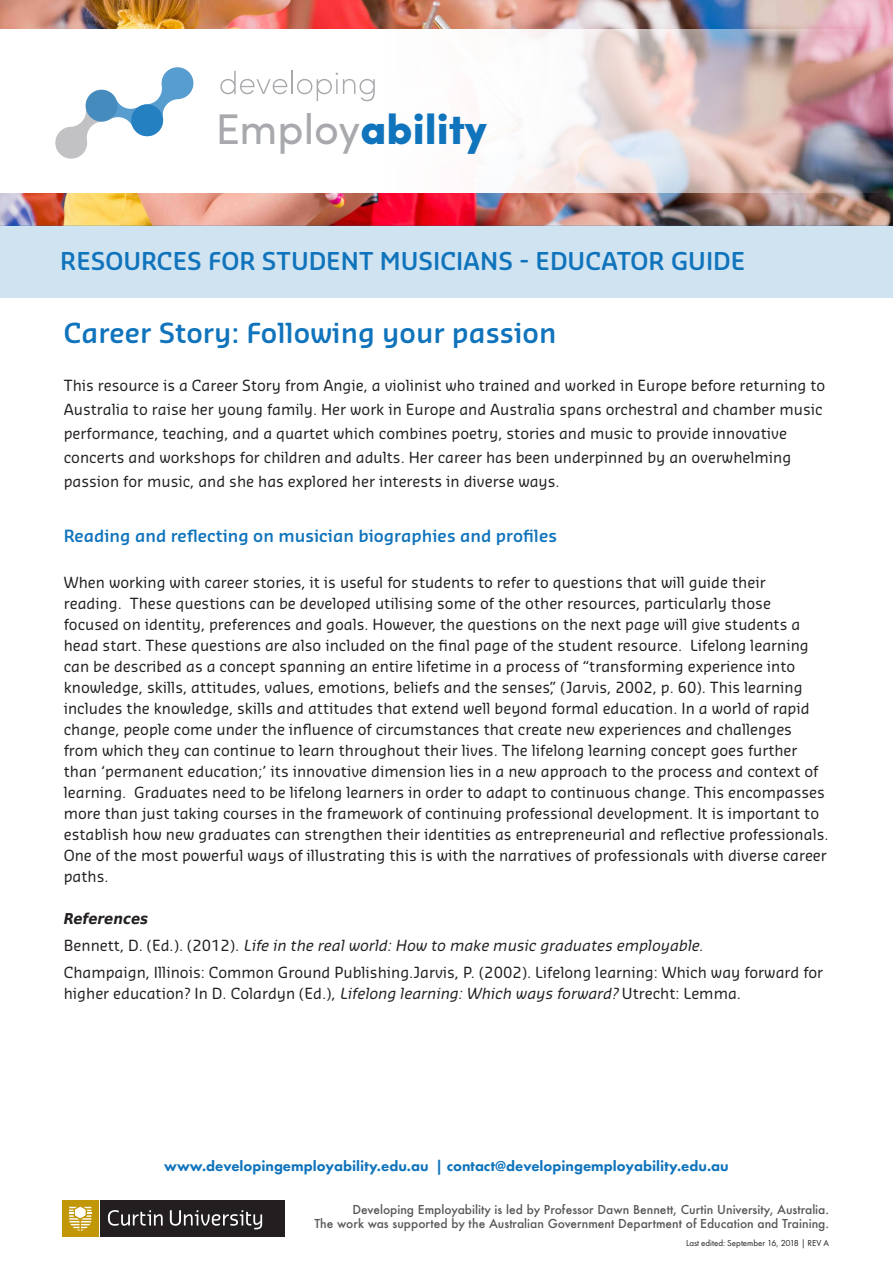
<style>
.page{position:relative;width:893px;height:1263px;background:#fff}
.page>*{position:absolute;margin:0;border:0;box-sizing:border-box;transform-origin:0 0}
.t1{font:900 43.05px "Sofia Pro";color:#1074bc}
.DE_Subtitle{font:600 27px "Sansa Soft Pro";color:#1074bc}
.HEADING{font:600 24px "Sansa Soft Pro";color:#1074bc}
.SUBHEADING{font:600 16.5px "Sansa Soft Pro";color:#1074bc}
.DE_Body{font:15px/21px "Sansa Soft Pro";color:#231f20}
.t2{font:800 15px "Futura PT";color:#1074bc}
.t3{font:italic 700 15px "DejaVu Sans Condensed";color:#231f20}
.t4{font:500 12px/14.4px "Futura";color:#57585a;text-align:right}
.t5{font:9px "Futura PT";color:#231f20}
.s1{font-weight:400;color:#a8a9ad}
.s2{font-style:italic}
</style>
<div class="page">
<div style="left:62px;top:1200px;width:37px;height:36px;background:#c19707"></div>
<svg style="left:69px;top:1206px;width:22px;height:25px"></svg>
<div style="left:100px;top:1200px;width:185px;height:36px;background:#231f20"></div>
<svg style="left:170px;top:1210px;width:92px;height:19px"></svg>
<svg style="left:108px;top:1210px;width:55px;height:16px"></svg>
<img style="left:0;top:0;width:893px;height:225px">
<svg style="left:0;top:30px;width:893px;height:163px"></svg>
<svg style="left:220px;top:71px;width:67px;height:23px"></svg>
<hr style="left:291px;top:71px;width:2px;height:23px;background:#a8a9ad">
<svg style="left:297px;top:73px;width:78px;height:28px"></svg>
<svg style="left:55px;top:67px;width:138px;height:92px"></svg>
<div style="left:0;top:225px;width:893px;height:73px;background:#d0e3f1"></div>
<p class="t1" style="left:216px;top:95px;width:273px"><span class="s1">Employ</span>ability</p>
<p class="HEADING" style="left:60px;top:245px;width:686px">RESOURCES FOR STUDENT MUSICIANS - EDUCATOR GUIDE</p>
<p class="DE_Subtitle" style="left:64px;top:315px;width:494px">Career Story: Following your passion</p>
<p class="DE_Body" style="left:64px;top:373px;width:763px;line-height:24px">This resource is a Career Story from Angie, a violinist who trained and worked in Europe before returning to Australia to raise her young family. Her work in Europe and Australia spans orchestral and chamber music performance, teaching, and a quartet which combines poetry, stories and music to provide innovative concerts and workshops for children and adults. Her career has been underpinned by an overwhelming passion for music, and she has explored her interests in diverse ways.</p>
<p class="SUBHEADING" style="left:64px;top:525px;width:495px">Reading and reflecting on musician biographies and profiles</p>
<p class="DE_Body" style="left:64px;top:571px;width:766px">When working with career stories, it is useful for students to refer to questions that will guide their<br>reading. These questions can be developed utilising some of the other resources, particularly those focused on identity, preferences and goals. However, the questions on the next page will give students a head start. These questions are also included on the final page of the student resource. Lifelong learning can be described as a concept spanning an entire lifetime in a process of “transforming experience into knowledge, skills, attitudes, values, emotions, beliefs and the senses,” (Jarvis, 2002, p. 60). This learning includes the knowledge, skills and attitudes that extend well beyond formal education. In a world of rapid change, people come under the influence of circumstances that create new experiences and challenges from which they can continue to learn throughout their lives. The lifelong learning concept goes further than ‘permanent education;’ its innovative dimension lies in a new approach to the process and context of learning. Graduates need to be lifelong learners in order to adapt to continuous change. This encompasses more than just taking courses in the framework of continuing professional development. It is important to establish how new graduates can strengthen their identities as entrepreneurial and reflective professionals.<br>One of the most powerful ways of illustrating this is with the narratives of professionals with diverse career paths.</p>
<p class="t3" style="left:64px;top:907px;width:86px">References</p>
<p class="DE_Body" style="left:64px;top:931px;width:761px;line-height:27px">B e n n e tt, D . ( E d . ) . ( 2 0 1 2 ) . <span class="s2">Life in the realworld:How to make music graduates employable</span>.<br>Champaign, Illinois: Common Ground Publishing.Jarvis, P. (2002). Lifelong learning: Which way forward for</p>
<p class="DE_Body" style="left:64px;top:982px;width:679px">higher education? In D. Colardyn (Ed.), <span class="s2">Lifelong learning:Which ways forward?</span> Utrecht: Lemma.</p>
<p class="t2" style="left:164px;top:1157px;width:566px">www.developingemployability.edu.au | contact@developingemployability.edu.au</p>
<p class="t4" style="left:314px;top:1202px;width:516px">Developing Employability is led by Professor Dawn Bennett, Curtin University, Australia.<br>The work was supported by the Australian Government Department of Education and Training.</p>
<p class="t5" style="left:686px;top:1238px;width:145px">Last edited: September 16, 2018 | REV A</p>
</div>
